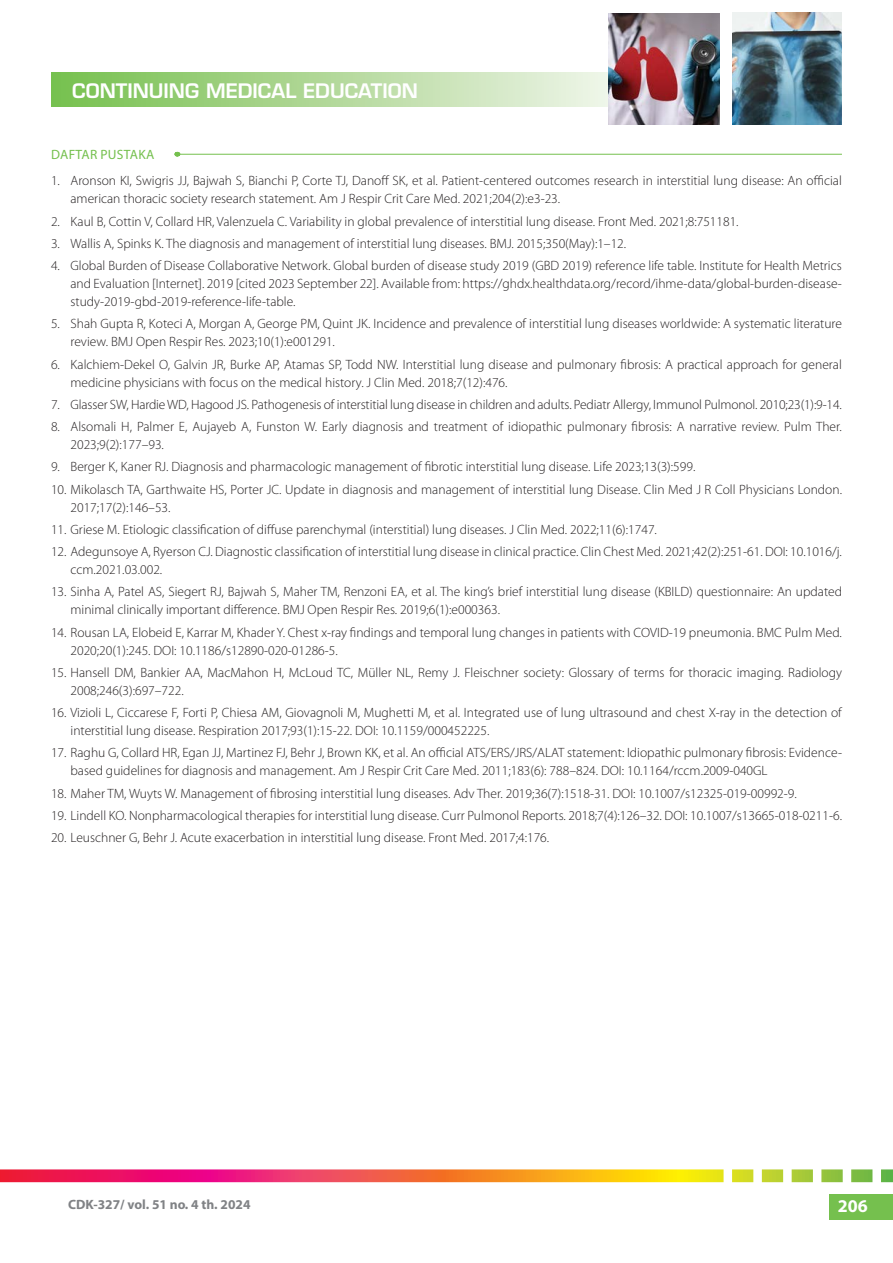
<style>
.page{position:relative;width:893px;height:1263px;background:#fff}
.page>*{position:absolute;margin:0;border:0;box-sizing:border-box;transform-origin:0 0}
.t1{font:600 19.5px "Eurostile LT Std";color:#fff}
.t2{font:700 18px "Myriad Pro";color:#fff}
.t3{font:300 13.5px/18px "Myriad Pro";color:#231f20}
.t4{font:700 13.5px "Myriad Pro";color:#808285}
.t5{font:13.5px "Myriad Pro";letter-spacing:.02em;color:#75c04e}
</style>
<div class="page">
<div style="left:829px;top:1194px;width:64px;height:26px;background:#75c04e"></div>
<svg style="left:0;top:1169px;width:893px;height:13px;background:#e87c50"></svg>
<hr style="left:174px;top:154px;width:668px;height:1px;background:#75c04e">
<svg style="left:51px;top:72px;width:558px;height:35px;background:#b2d99a"></svg>
<img style="left:732px;top:13px;width:110px;height:111px">
<img style="left:609px;top:13px;width:110px;height:111px">
<h1 class="t1" style="left:72px;top:79px;width:347px">CONTINUING MEDICAL EDUCATION</h1>
<p class="t5" style="left:51px;top:146px;width:105px">DAFTAR PUSTAKA</p>
<p class="t3" style="left:71px;top:172px;width:773px;text-indent:-19px">1. Aronson KI, Swigris JJ, Bajwah S, Bianchi P, Corte TJ, Danoff SK, et al. Patient-centered outcomes research in interstitial lung disease: An official american thoracic society research statement. Am J Respir Crit Care Med. 2021;204(2):e3-23.</p>
<p class="t3" style="left:51px;top:212px;width:689px">2. Kaul B, Cottin V, Collard HR, Valenzuela C. Variability in global prevalence of interstitial lung disease. Front Med. 2021;8:751181.</p>
<p class="t3" style="left:51px;top:235px;width:577px">3. Wallis A, Spinks K. The diagnosis and management of interstitial lung diseases. BMJ. 2015;350(May):1–12.</p>
<p class="t3" style="left:71px;top:257px;width:773px;text-align:justify;text-indent:-19px">4. Global Burden of Disease Collaborative Network. Global burden of disease study 2019 (GBD 2019) reference life table. Institute for Health Metrics and Evaluation [Internet]. 2019 [cited 2023 September 22]. Available from: https://ghdx.healthdata.org/record/ihme-data/global-burden-disease&shy;study-2019-gbd-2019-reference-life-table.</p>
<p class="t3" style="left:71px;top:315px;width:773px;text-indent:-19px">5. Shah Gupta R, Koteci A, Morgan A, George PM, Quint JK. Incidence and prevalence of interstitial lung diseases worldwide: A systematic literature review. BMJ Open Respir Res. 2023;10(1):e001291.</p>
<p class="t3" style="left:71px;top:355px;width:773px;text-indent:-19px">6. Kalchiem-Dekel O, Galvin JR, Burke AP, Atamas SP, Todd NW. Interstitial lung disease and pulmonary fibrosis: A practical approach for general medicine physicians with focus on the medical history. J Clin Med. 2018;7(12):476.</p>
<p class="t3" style="left:51px;top:396px;width:792px">7. Glasser SW, Hardie WD, Hagood JS. Pathogenesis of interstitial lung disease in children and adults. Pediatr Allergy, Immunol Pulmonol. 2010;23(1):9-14.</p>
<p class="t3" style="left:71px;top:418px;width:773px;text-indent:-19px">8. Alsomali H, Palmer E, Aujayeb A, Funston W. Early diagnosis and treatment of idiopathic pulmonary fibrosis: A narrative review. Pulm Ther.<br>2023;9(2):177–93.</p>
<p class="t3" style="left:51px;top:458px;width:646px">9. Berger K, Kaner RJ. Diagnosis and pharmacologic management of fibrotic interstitial lung disease. Life 2023;13(3):599.</p>
<p class="t3" style="left:71px;top:480px;width:773px;text-indent:-19px">10. Mikolasch TA, Garthwaite HS, Porter JC. Update in diagnosis and management of interstitial lung Disease. Clin Med J R Coll Physicians London.<br>2017;17(2):146–53.</p>
<p class="t3" style="left:51px;top:521px;width:607px">11. Griese M. Etiologic classification of diffuse parenchymal (interstitial) lung diseases. J Clin Med. 2022;11(6):1747.</p>
<p class="t3" style="left:71px;top:543px;width:773px;text-indent:-19px">12. Adegunsoye A, Ryerson CJ. Diagnostic classification of interstitial lung disease in clinical practice. Clin Chest Med. 2021;42(2):251-61. DOI: 10.1016/j. ccm.2021.03.002.</p>
<p class="t3" style="left:71px;top:583px;width:773px;text-indent:-19px">13. Sinha A, Patel AS, Siegert RJ, Bajwah S, Maher TM, Renzoni EA, et al. The king’s brief interstitial lung disease (KBILD) questionnaire: An updated minimal clinically important difference. BMJ Open Respir Res. 2019;6(1):e000363.</p>
<p class="t3" style="left:71px;top:623px;width:773px;text-indent:-19px">14. Rousan LA, Elobeid E, Karrar M, Khader Y. Chest x-ray findings and temporal lung changes in patients with COVID-19 pneumonia. BMC Pulm Med.<br>2020;20(1):245. DOI: 10.1186/s12890-020-01286-5.</p>
<p class="t3" style="left:71px;top:664px;width:773px;text-indent:-19px">15. Hansell DM, Bankier AA, MacMahon H, McLoud TC, Müller NL, Remy J. Fleischner society: Glossary of terms for thoracic imaging. Radiology<br>2008;246(3):697–722.</p>
<p class="t3" style="left:71px;top:704px;width:773px;text-indent:-19px">16. Vizioli L, Ciccarese F, Forti P, Chiesa AM, Giovagnoli M, Mughetti M, et al. Integrated use of lung ultrasound and chest X-ray in the detection of interstitial lung disease. Respiration 2017;93(1):15-22. DOI: 10.1159/000452225.</p>
<p class="t3" style="left:71px;top:744px;width:773px;text-indent:-19px">17. Raghu G, Collard HR, Egan JJ, Martinez FJ, Behr J, Brown KK, et al. An official ATS/ERS/JRS/ALAT statement: Idiopathic pulmonary fibrosis: Evidence&shy;based guidelines for diagnosis and management. Am J Respir Crit Care Med. 2011;183(6): 788–824. DOI: 10.1164/rccm.2009-040GL</p>
<p class="t3" style="left:51px;top:784px;width:747px">18. Maher TM, Wuyts W. Management of fibrosing interstitial lung diseases. Adv Ther. 2019;36(7):1518-31. DOI: 10.1007/s12325-019-00992-9.</p>
<p class="t3" style="left:51px;top:807px;width:792px">19. Lindell KO. Nonpharmacological therapies for interstitial lung disease. Curr Pulmonol Reports. 2018;7(4):126–32. DOI: 10.1007/s13665-018-0211-6.</p>
<p class="t3" style="left:51px;top:829px;width:500px">20. Leuschner G, Behr J. Acute exacerbation in interstitial lung disease. Front Med. 2017;4:176.</p>
<p class="t4" style="left:68px;top:1196px;width:184px">CDK-327/ vol. 51 no. 4 th. 2024</p>
<h2 class="t2" style="left:838px;top:1194px;width:31px">206</h2>
</div>
